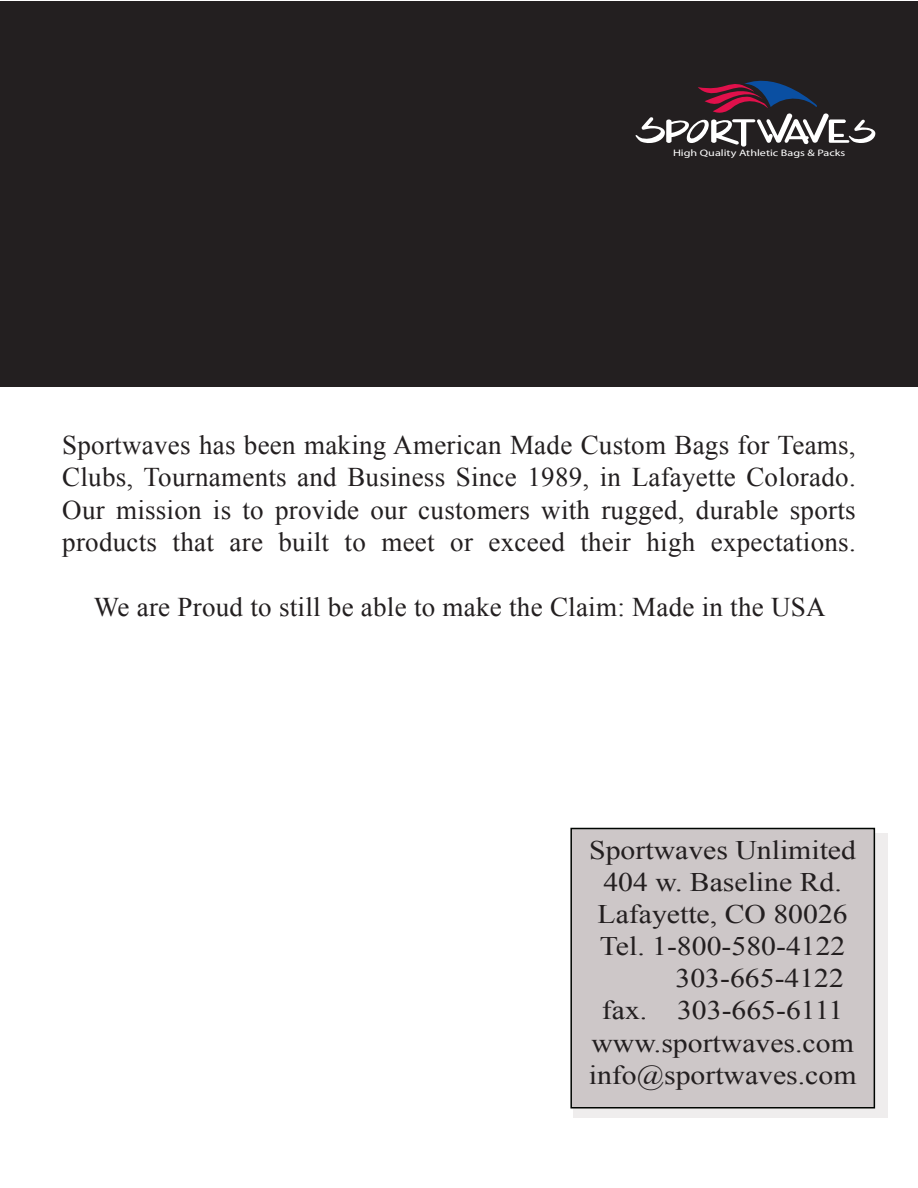
<style>
.page{position:relative;width:918px;height:1188px;background:#fff}
.page>*{position:absolute;margin:0;border:0;box-sizing:border-box;transform-origin:0 0}
.bag_name{font:27px/32.4px "Times New Roman";letter-spacing:.01em;color:#231f20;text-align:justify}
.t1{font:26.7px "Times New Roman";color:#231f20;scale:1.11 1}
.t2{font:9.45px "Myriad";color:#fff;scale:1.29 1}
</style>
<div class="page">
<svg style="left:574px;top:834px;width:314px;height:284px;background:#e8e6e6"></svg>
<div style="left:571px;top:829px;width:303px;height:279px;background:#cdc7c8"></div>
<div style="left:570px;top:828px;width:305px;height:280px;border:2px solid #000501"></div>
<div style="left:0;top:1px;width:918px;height:386px;background:#231f20"></div>
<svg style="left:635px;top:80px;width:241px;height:67px"></svg>
<p class="t2" style="left:673px;top:149px;width:135px">High Quality Athletic Bags &amp; Packs</p>
<p class="bag_name" style="left:62px;top:428px;width:795px">Sportwaves has been making American Made Custom Bags for Teams, Clubs, Tournaments and Business Since 1989, in Lafayette Colorado.<br>Our mission is to provide our customers with rugged, durable sports products that are built to meet or exceed their high expectations.</p>
<p class="bag_name" style="left:94px;top:590px;width:733px">We are Proud to still be able to make the Claim: Made in the USA</p>
<p class="t1" style="left:589px;top:832px;width:242px">Sportwaves Unlimited</p>
<p class="t1" style="left:603px;top:864px;width:216px">404 w. Baseline Rd.</p>
<p class="t1" style="left:598px;top:896px;width:227px">Lafayette, CO 80026</p>
<p class="t1" style="left:600px;top:928px;width:223px">Tel. 1-800-580-4122</p>
<p class="t1" style="left:676px;top:960px;width:153px">303-665-4122</p>
<p class="t1" style="left:602px;top:993px;width:219px">fax. 303-665-6111</p>
<p class="t1" style="left:591px;top:1025px;width:238px">www.sportwaves.com</p>
<p class="t1" style="left:589px;top:1057px;width:243px">info@sportwaves.com</p>
</div>
